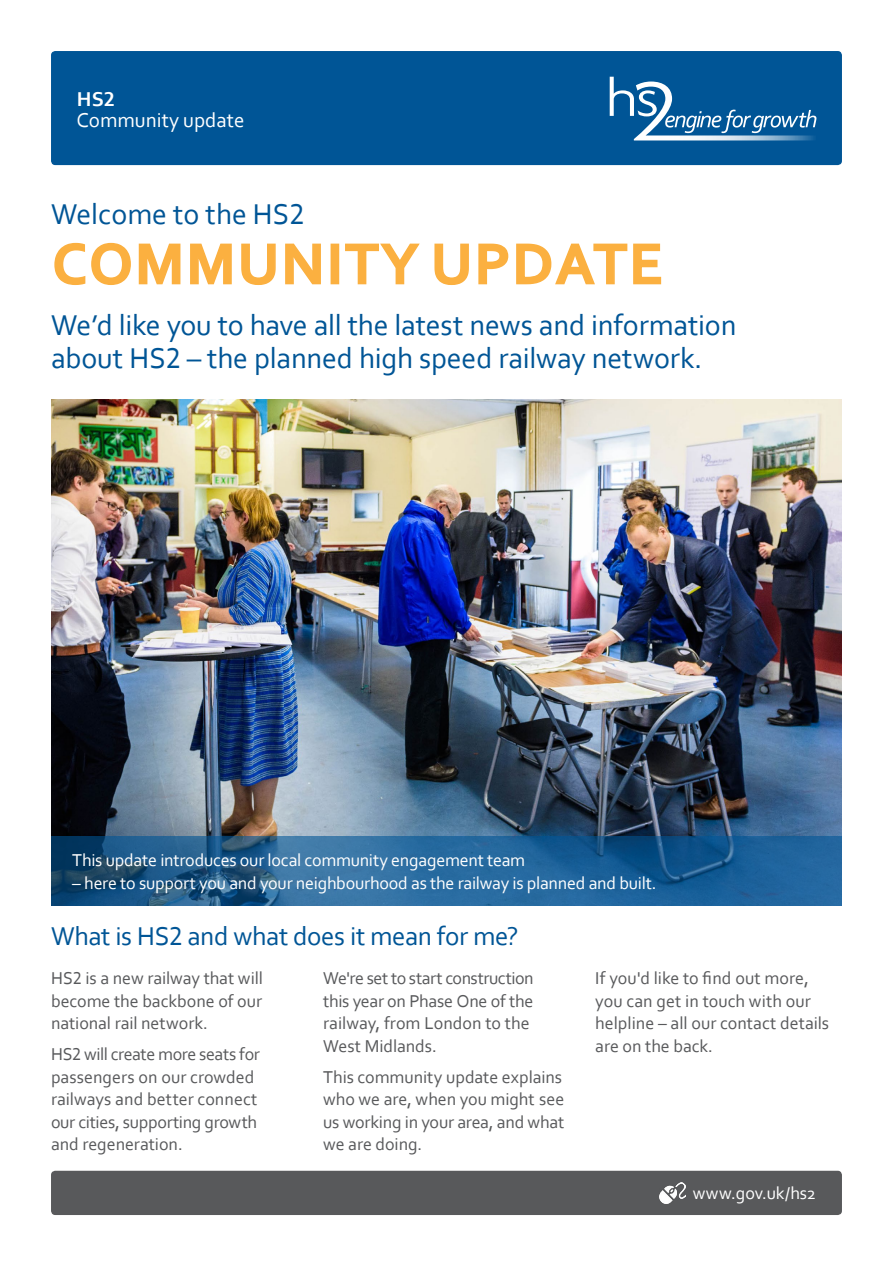
<style>
.page{position:relative;width:893px;height:1263px;background:#fff}
.page>*{position:absolute;margin:0;border:0;box-sizing:border-box;transform-origin:0 0}
.t1{font:700 60px "Corbel";letter-spacing:.03em;color:#fbb040}
.t2{font:30px/33px "Corbel";letter-spacing:-.005em;color:#005596}
.t3{font:27px "Corbel";letter-spacing:-.015em;color:#005596}
.t4{font:21px "Corbel";color:#fff}
.t5{font:700 21px "Corbel";color:#fff}
.t6{font:18px/22.5px "Corbel";letter-spacing:-.005em;color:#58595b}
.t7{font:18px "Corbel";letter-spacing:-.015em;color:#fff}
</style>
<div class="page">
<img style="left:51px;top:400px;width:791px;height:436px">
<div style="left:51px;top:51px;width:791px;height:114px;background:#005596;border-radius:4px"></div>
<svg style="left:610px;top:77px;width:206px;height:63px"></svg>
<svg style="left:54px;top:242px;width:77px;height:43px"></svg>
<svg style="left:138px;top:243px;width:43px;height:42px"></svg>
<svg style="left:190px;top:243px;width:42px;height:42px"></svg>
<svg style="left:241px;top:243px;width:35px;height:42px"></svg>
<svg style="left:285px;top:243px;width:36px;height:42px"></svg>
<div style="left:331px;top:244px;width:8px;height:40px;border:2px solid #fbb040"></div>
<svg style="left:345px;top:243px;width:75px;height:42px"></svg>
<svg style="left:434px;top:243px;width:35px;height:42px"></svg>
<svg style="left:478px;top:243px;width:31px;height:42px"></svg>
<svg style="left:516px;top:243px;width:146px;height:42px"></svg>
<div style="left:51px;top:1171px;width:791px;height:44px;background:#58595b;border-radius:4px"></div>
<img style="left:660px;top:1183px;width:25px;height:20px">
<svg style="left:51px;top:836px;width:791px;height:69px;background:#216092"></svg>
<p class="t5" style="left:77px;top:86px;width:39px">HS2</p>
<p class="t4" style="left:77px;top:107px;width:170px">Community update</p>
<h2 class="t2" style="left:51px;top:196px;width:255px">Welcome to the HS2</h2>
<h1 class="t1" style="left:52px;top:226px;width:612px">COMMUNITY UPDATE</h1>
<h2 class="t2" style="left:51px;top:308px;width:687px">We’d like you to have all the latest news and information about HS2 – the planned high speed railway network.</h2>
<p class="t7" style="left:72px;top:849px;width:454px">This update introduces our local community engagement team</p>
<p class="t7" style="left:72px;top:871px;width:586px">– here to support you and your neighbourhood as the railway is planned and built.</p>
<h3 class="t3" style="left:51px;top:919px;width:469px">What is HS2 and what does it mean for me?</h3>
<p class="t6" style="left:51px;top:966px;width:213px;text-align:justify">HS2 is a new railway that will become the backbone of our national rail network.</p>
<p class="t6" style="left:51px;top:1042px;width:210px">HS2 will create more seats for passengers on our crowded railways and better connect our cities, supporting growth and regeneration.</p>
<p class="t6" style="left:595px;top:966px;width:235px">If you'd like to find out more, you can get in touch with our helpline – all our contact details are on the back.</p>
<p class="t6" style="left:323px;top:966px;width:212px">We're set to start construction this year on Phase One of the railway, from London to the<br>West Midlands.</p>
<p class="t6" style="left:323px;top:1065px;width:243px">This community update explains who we are, when you might see us working in your area, and what we are doing.</p>
<p class="t7" style="left:693px;top:1181px;width:125px">www.gov.uk/hs2</p>
</div>
